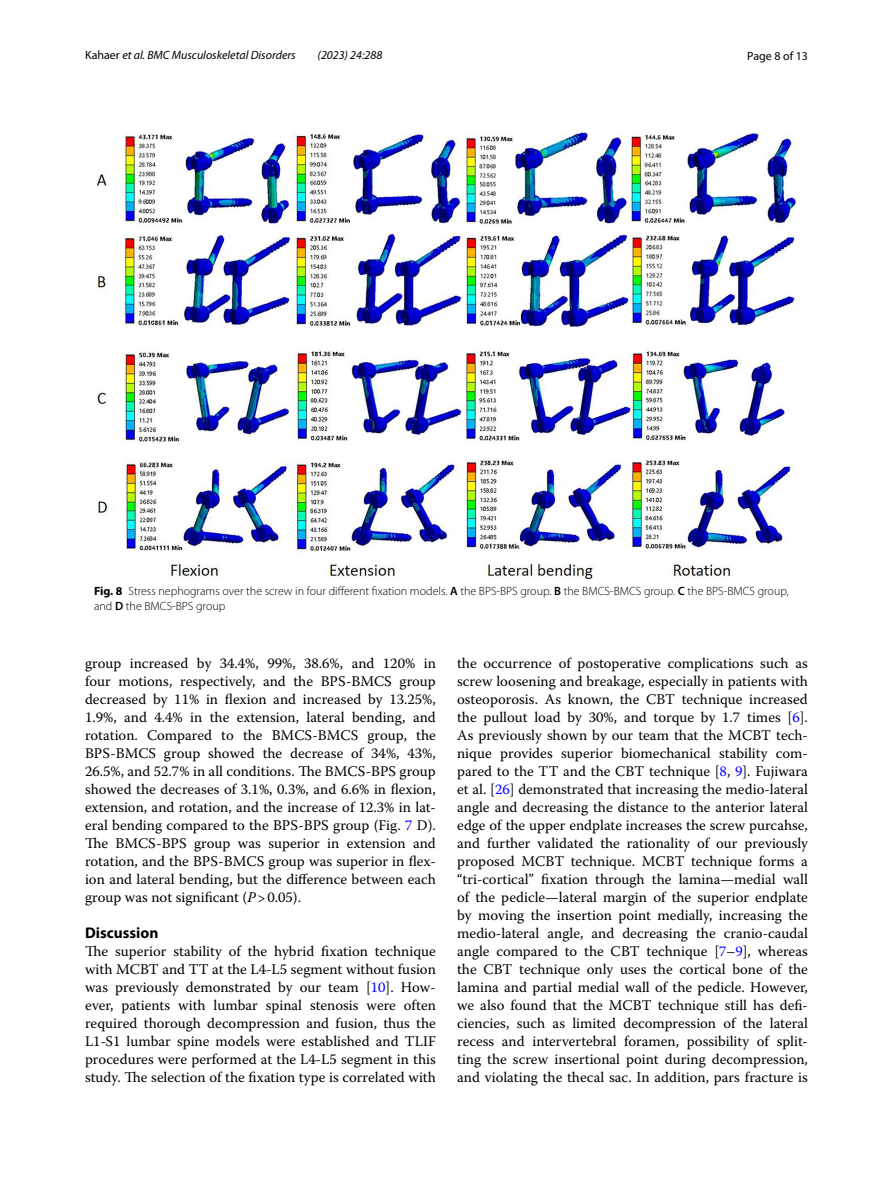
<style>
.page{position:relative;width:893px;height:1187px;background:#fff}
.page>*{position:absolute;margin:0;border:0;box-sizing:border-box;transform-origin:0 0}
.t1{font:700 15.45px "Myriad Pro";color:#000}
.t2{font:14.7px/18px "Warnock Pro";color:#000;text-align:justify}
.t3{font:300 12px/15px "Myriad Pro";color:#000}
.t4{font:italic 12px "Myriad Pro";color:#000}
.t5{font:12px "Myriad Pro";color:#000}
.s1{font-style:normal}
.s2{font-weight:700}
.s3{font-weight:600}
.s4{color:#00f}
.s5{font-style:italic}
</style>
<div class="page">
<img style="left:96px;top:133px;width:701px;height:446px">
<p class="t4" style="left:85px;top:48px;width:212px"><span class="s1">Kahaer</span> et al. BMC Musculoskeletal Disorders</p>
<p class="t4" style="left:318px;top:48px;width:66px">(2023) 24:288</p>
<p class="t5" style="left:747px;top:48px;width:62px">Page 8 of 13</p>
<p class="t3" style="left:94px;top:583px;width:696px"><span class="s2">Fig. 8</span> Stress nephograms over the screw in four different fixation models. <span class="s3">A</span> the BPS-BPS group. <span class="s3">B</span> the BMCS-BMCS group. <span class="s3">C</span> the BPS-BMCS group, and <span class="s3">D</span> the BMCS-BPS group</p>
<p class="t2" style="left:85px;top:653px;width:352px">group increased by 34.4%, 99%, 38.6%, and 120% in four motions, respectively, and the BPS-BMCS group decreased by 11% in flexion and increased by 13.25%, 1.9%, and 4.4% in the extension, lateral bending, and rotation. Compared to the BMCS-BMCS group, the BPS-BMCS group showed the decrease of 34%, 43%, 26.5%, and 52.7% in all conditions. The BMCS-BPS group showed the decreases of 3.1%, 0.3%, and 6.6% in flexion, extension, and rotation, and the increase of 12.3% in lat&shy;eral bending compared to the BPS-BPS group (Fig. <span class="s4">7</span> D).<br>The BMCS-BPS group was superior in extension and rotation, and the BPS-BMCS group was superior in flex&shy;ion and lateral bending, but the difference between each group was not significant (<span class="s5">P</span>&gt;0.05).</p>
<p class="t1" style="left:85px;top:922px;width:75px">Discussion</p>
<p class="t2" style="left:85px;top:941px;width:352px">The superior stability of the hybrid fixation technique with MCBT and TT at the L4-L5 segment without fusion was previously demonstrated by our team [<span class="s4">10</span>]. How&shy;ever, patients with lumbar spinal stenosis were often required thorough decompression and fusion, thus the L1-S1 lumbar spine models were established and TLIF procedures were performed at the L4-L5 segment in this study. The selection of the fixation type is correlated with</p>
<p class="t2" style="left:457px;top:653px;width:352px">the occurrence of postoperative complications such as screw loosening and breakage, especially in patients with osteoporosis. As known, the CBT technique increased the pullout load by 30%, and torque by 1.7 times [<span class="s4">6</span>].<br>As previously shown by our team that the MCBT tech&shy;nique provides superior biomechanical stability com&shy;pared to the TT and the CBT technique [<span class="s4">8</span>, <span class="s4">9</span>]. Fujiwara et al. [<span class="s4">26</span>] demonstrated that increasing the medio-lateral angle and decreasing the distance to the anterior lateral edge of the upper endplate increases the screw purcahse, and further validated the rationality of our previously proposed MCBT technique. MCBT technique forms a “tri-cortical” fixation through the lamina—medial wall of the pedicle—lateral margin of the superior endplate by moving the insertion point medially, increasing the medio-lateral angle, and decreasing the cranio-caudal angle compared to the CBT technique [<span class="s4">7</span>–<span class="s4">9</span>], whereas the CBT technique only uses the cortical bone of the lamina and partial medial wall of the pedicle. However, we also found that the MCBT technique still has defi&shy;ciencies, such as limited decompression of the lateral recess and intervertebral foramen, possibility of split&shy;ting the screw insertional point during decompression, and violating the thecal sac. In addition, pars fracture is</p>
</div>
